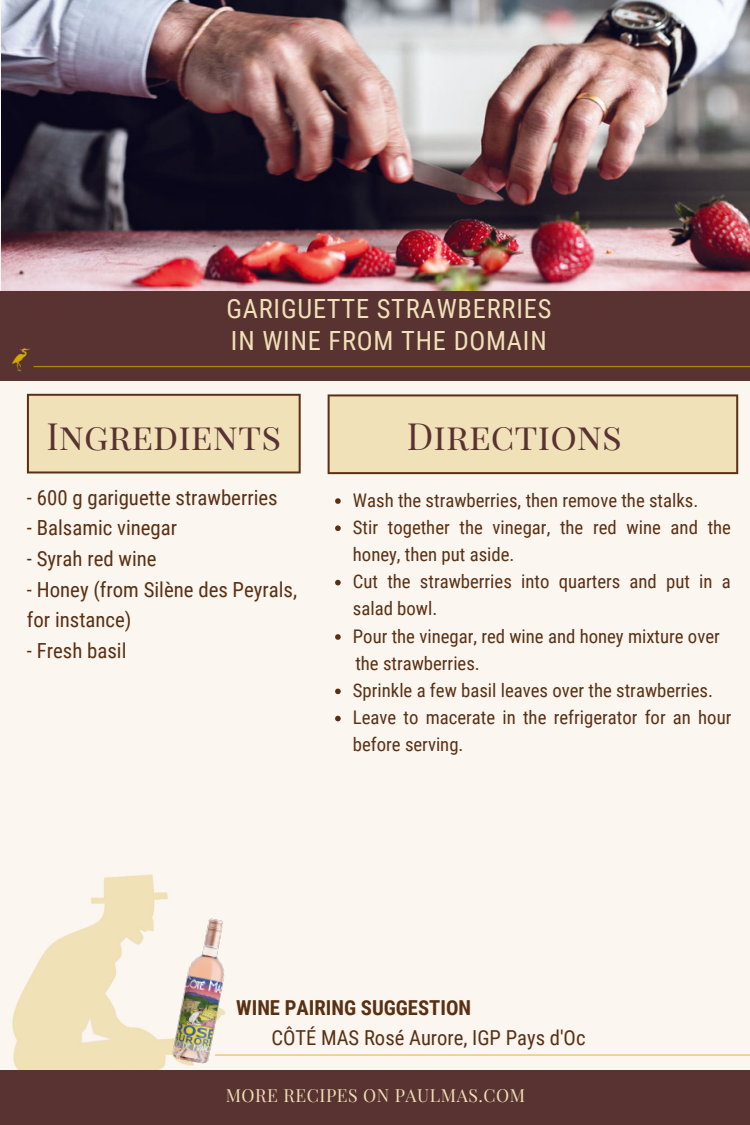
<style>
.page{position:relative;width:750px;height:1125px;background:#fbf6f0}
.page>*{position:absolute;margin:0;border:0;box-sizing:border-box;transform-origin:0 0}
.t1{font:36.88px "Playfair Display SC";color:#593331}
.t2{font:26.5px "Roboto Condensed";letter-spacing:.03em;color:#f0e1b9}
.t3{font:20.75px "Roboto Condensed";color:#5a3013}
.t4{font:20.62px "Roboto Condensed";color:#5a3013}
.t5{font:700 20.62px "Roboto Condensed";color:#5a3013}
.t6{font:18.75px/27.2px "Roboto Condensed";color:#5a3013}
.t7{font:17.62px "Playfair Display SC";letter-spacing:.03em;color:#f0e1b9}
</style>
<div class="page">
<div style="left:0;top:1069px;width:750px;height:56px;background:#593331"></div>
<img style="left:12px;top:688px;width:738px;height:381px">
<svg style="left:27px;top:394px;width:274px;height:79px"></svg>
<div style="left:49px;top:416px;width:229px;height:35px;background:#f0e1b9"></div>
<svg style="left:328px;top:394px;width:410px;height:80px"></svg>
<div style="left:350px;top:417px;width:366px;height:35px;background:#f0e1b9"></div>
<svg style="left:335px;top:498px;width:6px;height:6px"></svg>
<svg style="left:335px;top:525px;width:6px;height:6px"></svg>
<svg style="left:335px;top:580px;width:6px;height:5px"></svg>
<svg style="left:335px;top:634px;width:6px;height:6px"></svg>
<svg style="left:335px;top:689px;width:6px;height:5px"></svg>
<svg style="left:335px;top:716px;width:6px;height:5px"></svg>
<img style="left:1px;top:0;width:749px;height:291px">
<div style="left:0;top:291px;width:750px;height:90px;background:#593331"></div>
<img style="left:164px;top:894px;width:82px;height:176px">
<p class="t2" style="left:226px;top:294px;width:327px">GARIGUETTE STRAWBERRIES</p>
<p class="t2" style="left:231px;top:326px;width:317px">IN WINE FROM THE DOMAIN</p>
<p class="t1" style="left:46px;top:410px;width:236px">Ingredients</p>
<p class="t1" style="left:407px;top:410px;width:216px">Directions</p>
<p class="t3" style="left:27px;top:486px;width:252px">- 600 g gariguette strawberries</p>
<p class="t3" style="left:27px;top:516px;width:152px">- Balsamic vinegar</p>
<p class="t3" style="left:27px;top:547px;width:131px">- Syrah red wine</p>
<p class="t3" style="left:27px;top:577px;width:272px">- Honey (from Silène des Peyrals,</p>
<p class="t3" style="left:27px;top:608px;width:106px">for instance)</p>
<p class="t3" style="left:27px;top:639px;width:101px">- Fresh basil</p>
<p class="t6" style="left:353px;top:487px;width:347px">Wash the strawberries, then remove the stalks.</p>
<p class="t6" style="left:353px;top:514px;width:380px">Stir together the vinegar, the red wine and the honey, then put aside.</p>
<p class="t6" style="left:353px;top:568px;width:379px">Cut the strawberries into quarters and put in a salad bowl.</p>
<p class="t6" style="left:353px;top:623px;width:368px">Pour the vinegar, red wine and honey mixture over</p>
<p class="t6" style="left:353px;top:677px;width:362px">Sprinkle a few basil leaves over the strawberries.</p>
<p class="t6" style="left:353px;top:704px;width:380px">Leave to macerate in the refrigerator for an hour before serving.</p>
<p class="t6" style="left:355px;top:650px;width:126px">the strawberries.</p>
<p class="t5" style="left:236px;top:995px;width:236px">WINE PAIRING SUGGESTION</p>
<p class="t4" style="left:271px;top:1025px;width:316px">CÔTÉ MAS Rosé Aurore, IGP Pays d'Oc</p>
<p class="t7" style="left:226px;top:1083px;width:301px">MORE RECIPES ON PAULMAS.COM</p>
</div>
